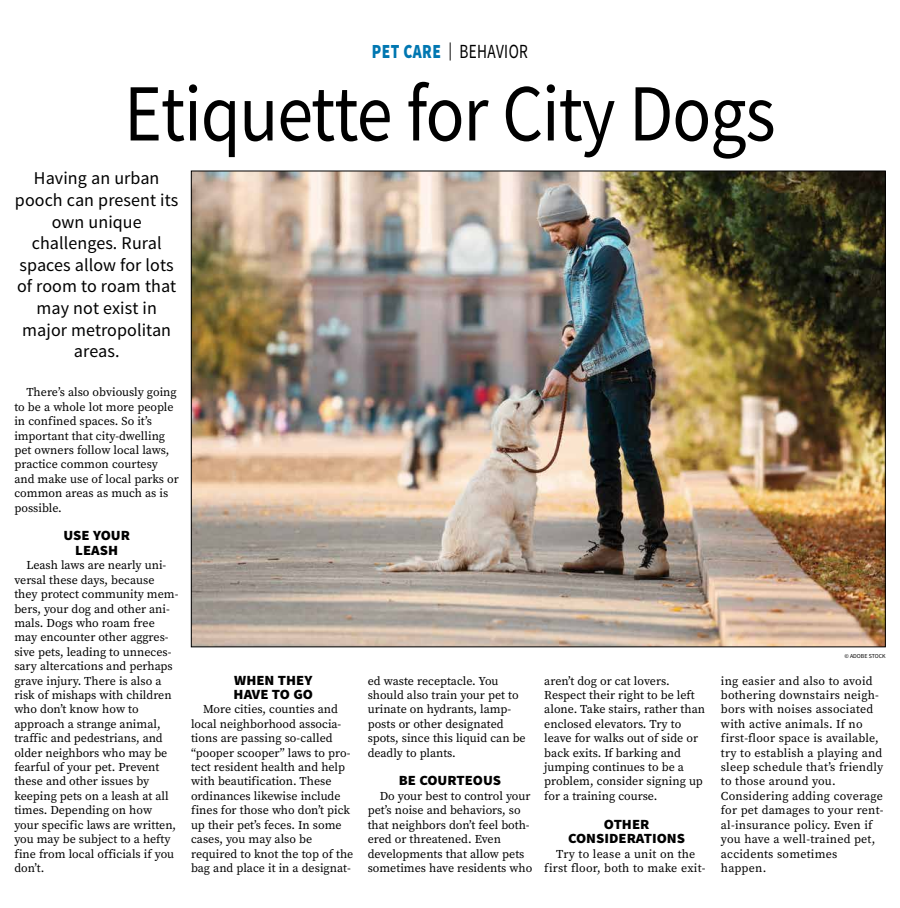
<style>
.page{position:relative;width:900px;height:908px;background:#fff}
.page>*{position:absolute;margin:0;border:0;box-sizing:border-box;transform-origin:0 0}
.t1{font:81px "Source Sans Pro";letter-spacing:-.015em;color:#000;scale:.89 1}
.t2{font:20px "Source Sans Pro";letter-spacing:.025em;color:#000;scale:.77 1}
.t3{font:18px/21.6px "Source Sans Pro";letter-spacing:.005em;color:#000;text-align:center}
.t4{font:900 14px/14.4px "Source Sans Pro";color:#000;text-align:center;scale:1.05 1}
.t5{font:12px/14.4px "Source Serif Pro";color:#000}
.t6{font:12px/14.4px "Source Serif Pro";letter-spacing:.02em;color:#000;text-align:center}
.t7{font:6px "Source Sans Pro";color:#000}
.s1{font-weight:900;color:#0077b1}
.s2{font-size:18px}
</style>
<div class="page">
<img style="left:193px;top:173px;width:691px;height:472px">
<h2 class="t2" style="left:372px;top:39px;width:204px"><span class="s1">PET CARE</span> <span class="s2">|</span> BEHAVIOR</h2>
<h1 class="t1" style="left:124px;top:63px;width:733px">Etiquette for City Dogs</h1>
<h3 class="t3" style="left:15px;top:168px;width:165px">Having an urban pooch can present its own unique challenges. Rural spaces allow for lots of room to roam that may not exist in major metropolitan areas.</h3>
<p class="t5" style="left:14px;top:385px;width:166px;text-indent:12px">There’s also obviously going to be a whole lot more people in confined spaces. So it’s important that city-dwelling pet owners follow local laws, practice common courtesy and make use of local parks or common areas as much as is possible.</p>
<p class="t4" style="left:63px;top:529px;width:65px">USE YOUR<br>LEASH</p>
<p class="t5" style="left:14px;top:558px;width:166px;text-indent:12px">Leash laws are nearly uni&shy;versal these days, because they protect community mem&shy;bers, your dog and other ani&shy;mals. Dogs who roam free may encounter other aggres&shy;sive pets, leading to unneces&shy;sary altercations and perhaps grave injury. There is also a risk of mishaps with children who don’t know how to approach a strange animal, traffic and pedestrians, and older neighbors who may be fearful of your pet. Prevent these and other issues by keeping pets on a leash at all times. Depending on how your specific laws are written, you may be subject to a hefty fine from local officials if you don’t.</p>
<p class="t4" style="left:234px;top:673px;width:77px;text-align:left">WHEN THEY<br>HAVE TO GO</p>
<p class="t5" style="left:191px;top:702px;width:164px;text-indent:12px">More cities, counties and local neighborhood associa&shy;tions are passing so-called “pooper scooper” laws to pro&shy;tect resident health and help with beautification. These ordinances likewise include fines for those who don’t pick up their pet’s feces. In some cases, you may also be required to knot the top of the bag and place it in a designat-</p>
<p class="t5" style="left:368px;top:673px;width:160px">ed waste receptacle. You should also train your pet to urinate on hydrants, lamp&shy;posts or other designated spots, since this liquid can be deadly to plants.</p>
<p class="t4" style="left:399px;top:774px;width:99px">BE COURTEOUS</p>
<p class="t5" style="left:368px;top:788px;width:166px;text-indent:12px">Do your best to control your pet’s noise and behaviors, so that neighbors don’t feel both&shy;ered or threatened. Even developments that allow pets sometimes have residents who</p>
<p class="t5" style="left:544px;top:673px;width:162px">aren’t dog or cat lovers.<br>Respect their right to be left alone. Take stairs, rather than enclosed elevators. Try to leave for walks out of side or back exits. If barking and jumping continues to be a problem, consider signing up for a training course.</p>
<p class="t4" style="left:568px;top:817px;width:113px">OTHER<br>CONSIDERATIONS</p>
<p class="t6" style="left:544px;top:846px;width:163px">Try to lease a unit on the first floor, both to make exit-</p>
<p class="t7" style="left:844px;top:651px;width:43px">© ADOBE STOCK</p>
<p class="t6" style="left:721px;top:673px;width:164px;text-align:left">ing easier and also to avoid bothering downstairs neigh&shy;bors with noises associated with active animals. If no first-floor space is available, try to establish a playing and sleep schedule that’s friendly to those around you.<br>Considering adding coverage for pet damages to your rent&shy;al-insurance policy. Even if you have a well-trained pet, accidents sometimes happen.</p>
</div>
